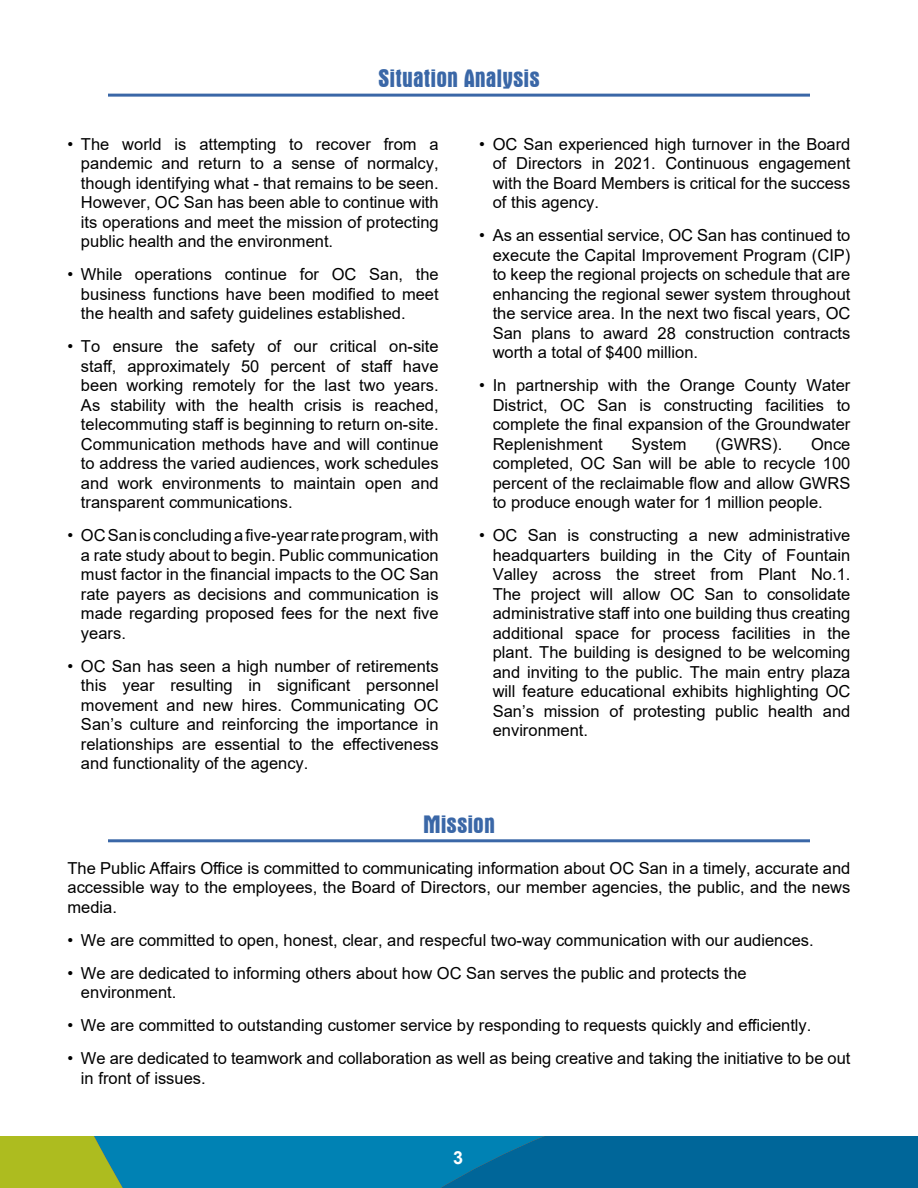
<style>
.page{position:relative;width:918px;height:1188px;background:#fff}
.page>*{position:absolute;margin:0;border:0;box-sizing:border-box;transform-origin:0 0}
.t1{font:700 condensed 25.5px "Aurora BT";color:#3a67a7}
.t2{font:700 18px "Arial";color:#fff}
.t3{font:16.5px/19.5px "Arial";color:#000;text-align:justify}
</style>
<div class="page">
<svg style="left:0;top:1136px;width:917px;height:52px;background:#147b95"></svg>
<hr style="left:108px;top:94px;width:702px;height:3px;background:#3a67a7">
<hr style="left:108px;top:839px;width:702px;height:3px;background:#3a67a7">
<h1 class="t1" style="left:378px;top:64px;width:163px">Situation Analysis</h1>
<p class="t3" style="left:81px;top:134px;width:359px;text-indent:-13px">• The world is attempting to recover from a pandemic and return to a sense of normalcy, though identifying what - that remains to be seen.<br>However, OC San has been able to continue with its operations and meet the mission of protecting public health and the environment.</p>
<p class="t3" style="left:81px;top:265px;width:359px;text-indent:-13px">• While operations continue for OC San, the business functions have been modified to meet the health and safety guidelines established.</p>
<p class="t3" style="left:81px;top:337px;width:359px;text-indent:-13px">• To ensure the safety of our critical on-site staff, approximately 50 percent of staff have been working remotely for the last two years.<br>As stability with the health crisis is reached, telecommuting staff is beginning to return on-site.<br>Communication methods have and will continue to address the varied audiences, work schedules and work environments to maintain open and transparent communications.</p>
<p class="t3" style="left:81px;top:526px;width:359px;text-indent:-13px">• OC San is concluding a five-year rate program, with a rate study about to begin. Public communication must factor in the financial impacts to the OC San rate payers as decisions and communication is made regarding proposed fees for the next five years.</p>
<p class="t3" style="left:81px;top:656px;width:359px;text-indent:-13px">• OC San has seen a high number of retirements this year resulting in significant personnel movement and new hires. Communicating OC San’s culture and reinforcing the importance in relationships are essential to the effectiveness and functionality of the agency.</p>
<p class="t3" style="left:493px;top:134px;width:359px;text-indent:-13px">• OC San experienced high turnover in the Board of Directors in 2021. Continuous engagement with the Board Members is critical for the success of this agency.</p>
<p class="t3" style="left:493px;top:226px;width:359px;text-indent:-13px">• As an essential service, OC San has continued to execute the Capital Improvement Program (CIP) to keep the regional projects on schedule that are enhancing the regional sewer system throughout the service area. In the next two fiscal years, OC San plans to award 28 construction contracts worth a total of $400 million.</p>
<p class="t3" style="left:493px;top:376px;width:359px;text-indent:-13px">• In partnership with the Orange County Water District, OC San is constructing facilities to complete the final expansion of the Groundwater Replenishment</p>
<p class="t3" style="left:493px;top:434px;width:359px;text-indent:318px">Once completed, OC San will be able to recycle 100 percent of the reclaimable flow and allow GWRS to produce enough water for 1 million people.</p>
<p class="t3" style="left:493px;top:526px;width:359px;text-indent:-13px">• OC San is constructing a new administrative headquarters building in the City of Fountain Valley across the street from Plant No.1.<br>The project will allow OC San to consolidate administrative staff into one building thus creating additional space for process facilities in the plant. The building is designed to be welcoming and inviting to the public. The main entry plaza will feature educational exhibits highlighting OC San’s mission of protesting public health and environment.</p>
<p class="t3" style="left:632px;top:434px;width:57px">System</p>
<p class="t3" style="left:715px;top:434px;width:68px">(GWRS).</p>
<h1 class="t1" style="left:423px;top:809px;width:73px">Mission</h1>
<p class="t3" style="left:68px;top:858px;width:784px">The Public Affairs Office is committed to communicating information about OC San in a timely, accurate and accessible way to the employees, the Board of Directors, our member agencies, the public, and the news media.</p>
<p class="t3" style="left:68px;top:930px;width:748px">• We are committed to open, honest, clear, and respecful two-way communication with our audiences.</p>
<p class="t3" style="left:81px;top:963px;width:667px;text-indent:-13px">• We are dedicated to informing others about how OC San serves the public and protects the environment.</p>
<p class="t3" style="left:68px;top:1016px;width:745px">• We are committed to outstanding customer service by responding to requests quickly and efficiently.</p>
<p class="t3" style="left:81px;top:1049px;width:771px;text-indent:-13px">• We are dedicated to teamwork and collaboration as well as being creative and taking the initiative to be out in front of issues.</p>
<p class="t2" style="left:453px;top:1145px;width:12px">3</p>
</div>
